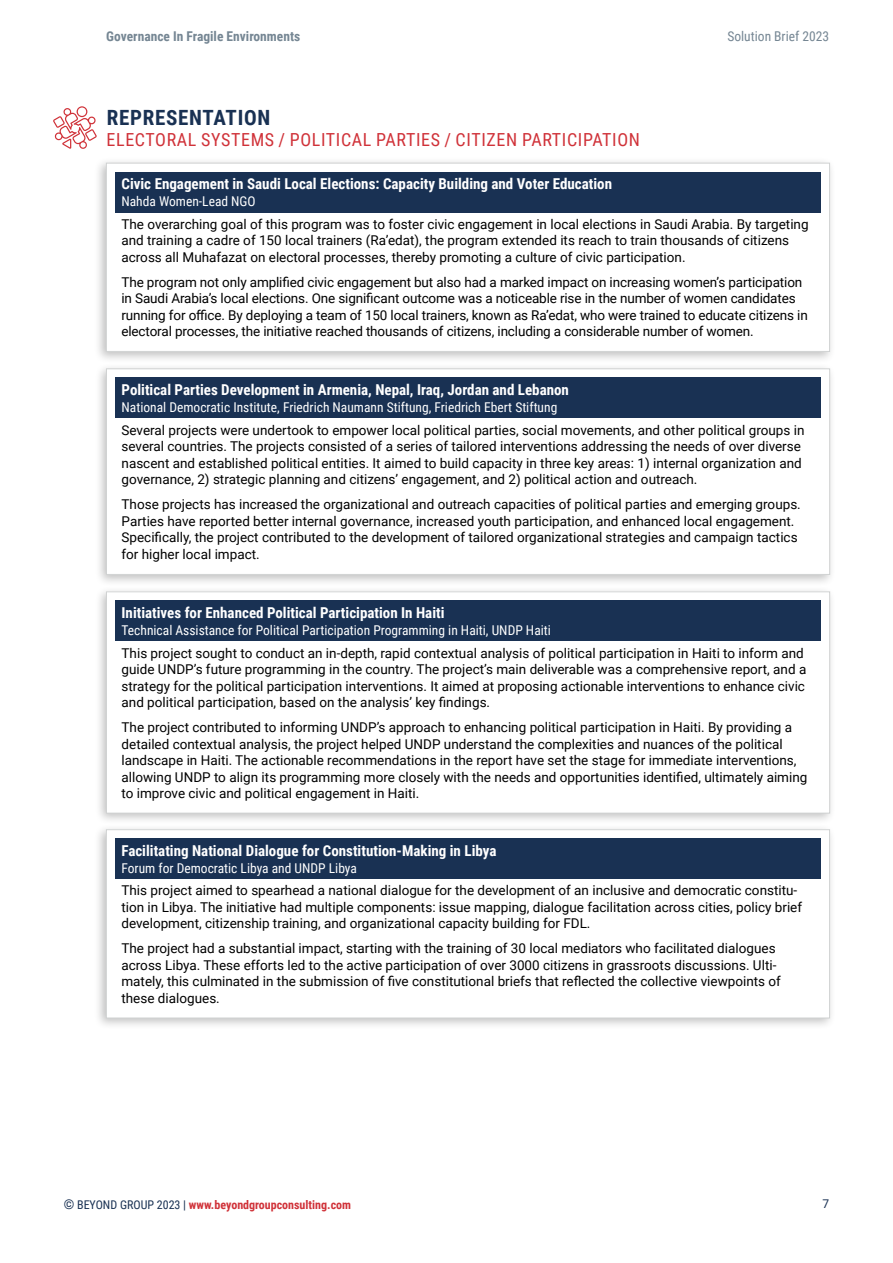
<style>
.page{position:relative;width:893px;height:1263px;background:#fff}
.page>*{position:absolute;margin:0;border:0;box-sizing:border-box;transform-origin:0 0}
.t1{font:700 21px "Roboto Condensed";letter-spacing:.035em;color:#193153}
.t2{font:18px "Roboto Condensed";letter-spacing:.035em;color:#d03239}
.t3{font:700 15px "Roboto Condensed";color:#fff}
.t4{font:13.5px/16.5px "Roboto";color:#000}
.t5{font:13.5px "Roboto Condensed";color:#fff}
.t6{font:700 13.5px "Roboto Condensed";color:#758693}
.t7{font:13.5px "Roboto Condensed";color:#758693}
.t8{font:700 12px "Roboto Condensed";color:#d03239}
.t9{font:12px "Roboto";color:#193153}
.s1{font-weight:400;font-size:13.5px;color:#193153}
.s2{font-weight:400;color:#193153}
</style>
<div class="page">
<svg style="left:53px;top:106px;width:44px;height:43px"></svg>
<div style="left:94px;top:157px;width:742px;height:207px;background:#000;opacity:.25"></div>
<div style="left:106px;top:163px;width:724px;height:188px;background:#fff"></div>
<div style="left:115px;top:172px;width:706px;height:40px;background:#193153"></div>
<div style="left:106px;top:163px;width:724px;height:189px;border:1px solid #d0d2d2"></div>
<div style="left:94px;top:362px;width:742px;height:225px;background:#000;opacity:.25"></div>
<div style="left:106px;top:369px;width:724px;height:205px;background:#fff"></div>
<div style="left:115px;top:377px;width:706px;height:41px;background:#193153"></div>
<div style="left:106px;top:369px;width:724px;height:206px;border:1px solid #d0d2d2"></div>
<div style="left:94px;top:585px;width:742px;height:241px;background:#000;opacity:.25"></div>
<div style="left:106px;top:592px;width:724px;height:221px;background:#fff"></div>
<div style="left:115px;top:600px;width:706px;height:41px;background:#193153"></div>
<div style="left:106px;top:592px;width:724px;height:221px;border:1px solid #d0d2d2"></div>
<div style="left:94px;top:823px;width:742px;height:207px;background:#000;opacity:.25"></div>
<div style="left:106px;top:830px;width:724px;height:188px;background:#fff"></div>
<div style="left:115px;top:838px;width:706px;height:41px;background:#193153"></div>
<div style="left:106px;top:829px;width:724px;height:189px;border:1px solid #d0d2d2"></div>
<p class="t6" style="left:106px;top:27px;width:196px">Governance In Fragile Environments</p>
<p class="t7" style="left:727px;top:27px;width:103px">Solution Brief 2023</p>
<h1 class="t1" style="left:107px;top:103px;width:165px">REPRESENTATION</h1>
<h2 class="t2" style="left:107px;top:127px;width:535px">ELECTORAL SYSTEMS / POLITICAL PARTIES / CITIZEN PARTICIPATION</h2>
<p class="t3" style="left:121px;top:174px;width:492px">Civic Engagement in Saudi Local Elections: Capacity Building and Voter Education</p>
<p class="t5" style="left:121px;top:192px;width:136px">Nahda Women-Lead NGO</p>
<p class="t4" style="left:121px;top:215px;width:689px">The overarching goal of this program was to foster civic engagement in local elections in Saudi Arabia. By targeting and training a cadre of 150 local trainers (Ra’edat), the program extended its reach to train thousands of citizens across all Muhafazat on electoral processes, thereby promoting a culture of civic participation.</p>
<p class="t4" style="left:121px;top:273px;width:688px">The program not only amplified civic engagement but also had a marked impact on increasing women’s participation in Saudi Arabia’s local elections. One significant outcome was a noticeable rise in the number of women candidates running for office. By deploying a team of 150 local trainers, known as Ra’edat, who were trained to educate citizens in electoral processes, the initiative reached thousands of citizens, including a considerable number of women.</p>
<p class="t3" style="left:122px;top:379px;width:449px">Political Parties Development in Armenia, Nepal, Iraq, Jordan and Lebanon</p>
<p class="t5" style="left:122px;top:397px;width:437px">National Democratic Institute, Friedrich Naumann Stiftung, Friedrich Ebert Stiftung</p>
<p class="t4" style="left:122px;top:421px;width:684px">Several projects were undertook to empower local political parties, social movements, and other political groups in several countries. The projects consisted of a series of tailored interventions addressing the needs of over diverse nascent and established political entities. It aimed to build capacity in three key areas: 1) internal organization and governance, 2) strategic planning and citizens’ engagement, and 2) political action and outreach.</p>
<p class="t4" style="left:122px;top:495px;width:681px">Those projects has increased the organizational and outreach capacities of political parties and emerging groups.<br>Parties have reported better internal governance, increased youth participation, and enhanced local engagement.<br>Specifically, the project contributed to the development of tailored organizational strategies and campaign tactics for higher local impact.</p>
<p class="t3" style="left:122px;top:602px;width:324px">Initiatives for Enhanced Political Participation In Haiti</p>
<p class="t5" style="left:122px;top:620px;width:431px">Technical Assistance for Political Participation Programming in Haiti, UNDP Haiti</p>
<p class="t4" style="left:122px;top:644px;width:686px">This project sought to conduct an in-depth, rapid contextual analysis of political participation in Haiti to inform and guide UNDP’s future programming in the country. The project’s main deliverable was a comprehensive report, and a strategy for the political participation interventions. It aimed at proposing actionable interventions to enhance civic and political participation, based on the analysis’ key findings.</p>
<p class="t4" style="left:122px;top:718px;width:687px">The project contributed to informing UNDP’s approach to enhancing political participation in Haiti. By providing a detailed contextual analysis, the project helped UNDP understand the complexities and nuances of the political landscape in Haiti. The actionable recommendations in the report have set the stage for immediate interventions, allowing UNDP to align its programming more closely with the needs and opportunities identified, ultimately aiming to improve civic and political engagement in Haiti.</p>
<p class="t3" style="left:121px;top:840px;width:376px">Facilitating National Dialogue for Constitution-Making in Libya</p>
<p class="t5" style="left:121px;top:858px;width:237px">Forum for Democratic Libya and UNDP Libya</p>
<p class="t4" style="left:121px;top:882px;width:682px">This project aimed to spearhead a national dialogue for the development of an inclusive and democratic constitu&shy;tion in Libya. The initiative had multiple components: issue mapping, dialogue facilitation across cities, policy brief development, citizenship training, and organizational capacity building for FDL.</p>
<p class="t4" style="left:121px;top:940px;width:661px">The project had a substantial impact, starting with the training of 30 local mediators who facilitated dialogues across Libya. These efforts led to the active participation of over 3000 citizens in grassroots discussions. Ulti&shy;mately, this culminated in the submission of five constitutional briefs that reflected the collective viewpoints of these dialogues.</p>
<p class="t8" style="left:64px;top:1197px;width:289px"><span class="s1">©</span> <span class="s2">BEYOND GROUP 2023 |</span> www.beyondgroupconsulting.com</p>
<p class="t9" style="left:822px;top:1195px;width:8px">7</p>
</div>
